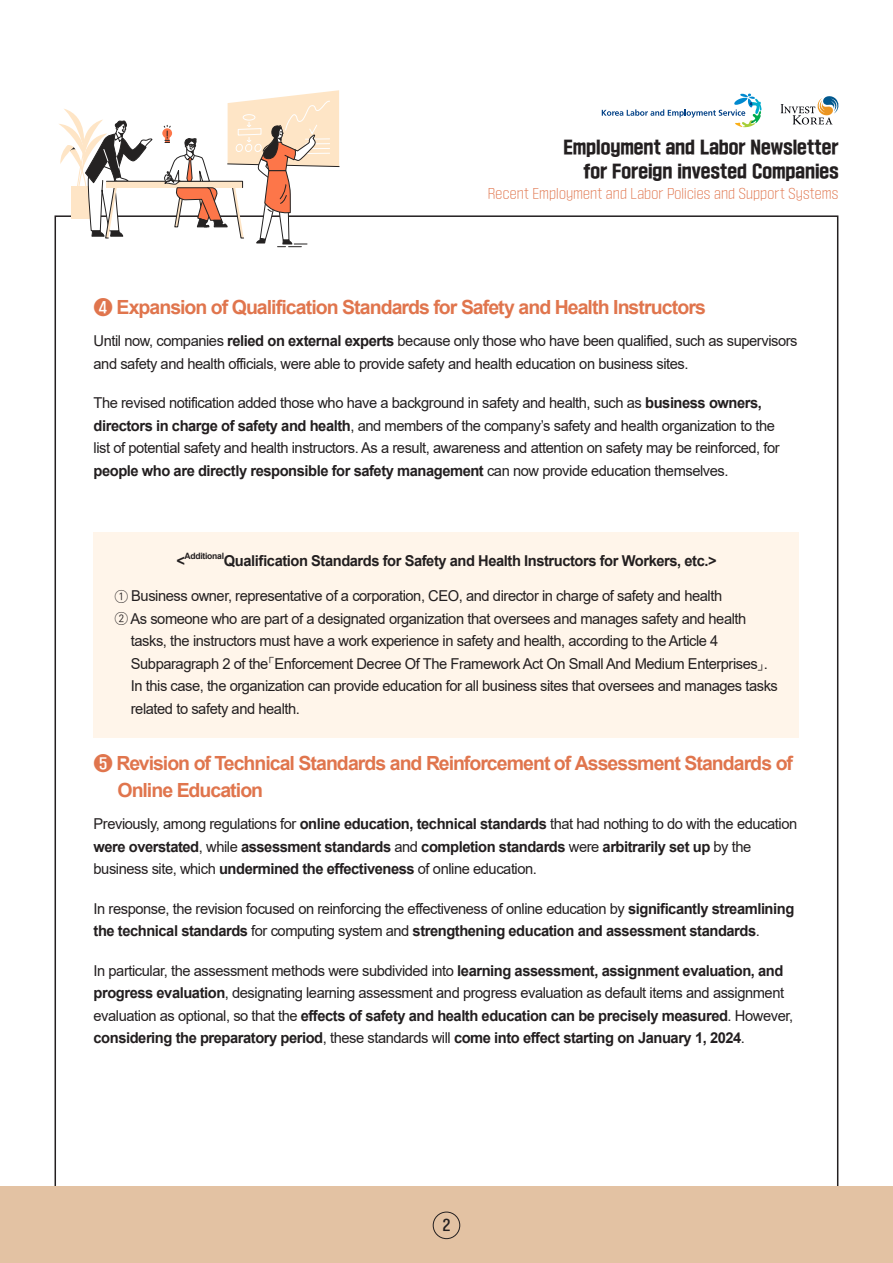
<style>
.page{position:relative;width:893px;height:1263px;background:#fff}
.page>*{position:absolute;margin:0;border:0;box-sizing:border-box;transform-origin:0 0}
.t1{font:700 19.5px/27px "Arial";letter-spacing:-.05em;color:#e0754d}
.t2{font:16.5px/24px "SD Gyeokdong G206 Hv";letter-spacing:.005em;color:#231f20;text-align:right}
.t3{font:15px/22.5px "Arial";letter-spacing:-.03em;color:#231f20}
.t4{font:700 15px/22.5px "Arial";letter-spacing:-.03em;color:#231f20}
.t5{font:13.5px "SD Gyeokdong G205 Bd";color:#231f20}
.t6{font:12px "SD Gyeokdong G203 Lt";letter-spacing:.015em;color:#e0754d}
.t7{font:700 8.7px "Arial";letter-spacing:-.03em;color:#231f20}
.s1{font-family:"SD Gyeokdong G205 Bd";font-weight:400}
.s2{font-weight:700}
.s3{font-family:"Ko Pub World Dotum PL"}
.s4{font-family:"Ko Pub World Dotum PM";font-size:14.25px}
.s5{font-weight:400}
</style>
<div class="page">
<div style="left:0;top:1186px;width:893px;height:77px;background:#e3c2a3"></div>
<div style="left:433px;top:1212px;width:27px;height:27px;border:1px solid #231f20;border-radius:50%"></div>
<svg style="left:602px;top:93px;width:159px;height:34px"></svg>
<svg style="left:781px;top:96px;width:58px;height:29px"></svg>
<svg style="left:58px;top:90px;width:282px;height:158px"></svg>
<div style="left:94px;top:532px;width:705px;height:205px;background:#fff5ea"></div>
<p class="t2" style="left:563px;top:136px;width:276px">Employment and Labor Newsletter for Foreign invested Companies</p>
<p class="t6" style="left:488px;top:187px;width:352px">Recent Employment and Labor Policies and Support Systems</p>
<p class="t1" style="left:94px;top:294px;width:614px"><span class="s1">❹</span> Expansion of Qualification Standards for Safety and Health Instructors</p>
<p class="t3" style="left:94px;top:329px;width:705px">Until now, companies <span class="s2">relied on external experts</span> because only those who have been qualified, such as supervisors and safety and health officials, were able to provide safety and health education on business sites.</p>
<p class="t3" style="left:94px;top:391px;width:688px">The revised notification added those who have a background in safety and health, such as <span class="s2">business owners, directors in charge of safety and health</span>, and members of the company’s safety and health organization to the list of potential safety and health instructors. As a result, awareness and attention on safety may be reinforced, for <span class="s2">people who are directly responsible for safety management</span> can now provide education themselves.</p>
<p class="t7" style="left:184px;top:550px;width:41px">Additional</p>
<p class="t4" style="left:224px;top:550px;width:494px">Qualification Standards for Safety and Health Instructors for Workers, etc.&gt;</p>
<p class="t3" style="left:115px;top:585px;width:609px"><span class="s3">①</span> Business owner, representative of a corporation, CEO, and director in charge of safety and health</p>
<p class="t3" style="left:131px;top:607px;width:649px;text-indent:-16px"><span class="s3">②</span> As someone who are part of a designated organization that oversees and manages safety and health tasks, the instructors must have a work experience in safety and health, according to the Article 4<br>Subparagraph 2 of the<span class="s4">「</span>Enforcement Decree Of The Framework Act On Small And Medium Enterprises<span class="s4">」</span>.<br>In this case, the organization can provide education for all business sites that oversees and manages tasks related to safety and health.</p>
<p class="t4" style="left:176px;top:550px;width:10px">&lt;</p>
<p class="t1" style="left:117px;top:750px;width:677px;text-indent:-24px"><span class="s1">❺</span> Revision of Technical Standards and Reinforcement of Assessment Standards of<br>Online Education</p>
<p class="t4" style="left:94px;top:813px;width:705px"><span class="s5">Previously, among regulations for</span> online education, technical standards <span class="s5">that had nothing to do with the education </span>were overstated<span class="s5">, while</span> assessment standards <span class="s5">and</span> completion standards <span class="s5">were</span> arbitrarily set up <span class="s5">by the business site, which</span> undermined the effectiveness <span class="s5">of online education.</span></p>
<p class="t3" style="left:94px;top:897px;width:702px">In response, the revision focused on reinforcing the effectiveness of online education by <span class="s2">significantly streamlining the technical standards</span> for computing system and <span class="s2">strengthening education and assessment standards</span>.</p>
<p class="t3" style="left:94px;top:959px;width:701px">In particular, the assessment methods were subdivided into <span class="s2">learning assessment, assignment evaluation, and progress evaluation</span>, designating learning assessment and progress evaluation as default items and assignment evaluation as optional, so that the <span class="s2">effects of safety and health education can be precisely measured</span>. However, <span class="s2">considering the preparatory period</span>, these standards will <span class="s2">come into effect starting on January 1, 2024</span>.</p>
<p class="t5" style="left:443px;top:1218px;width:9px">2</p>
</div>
